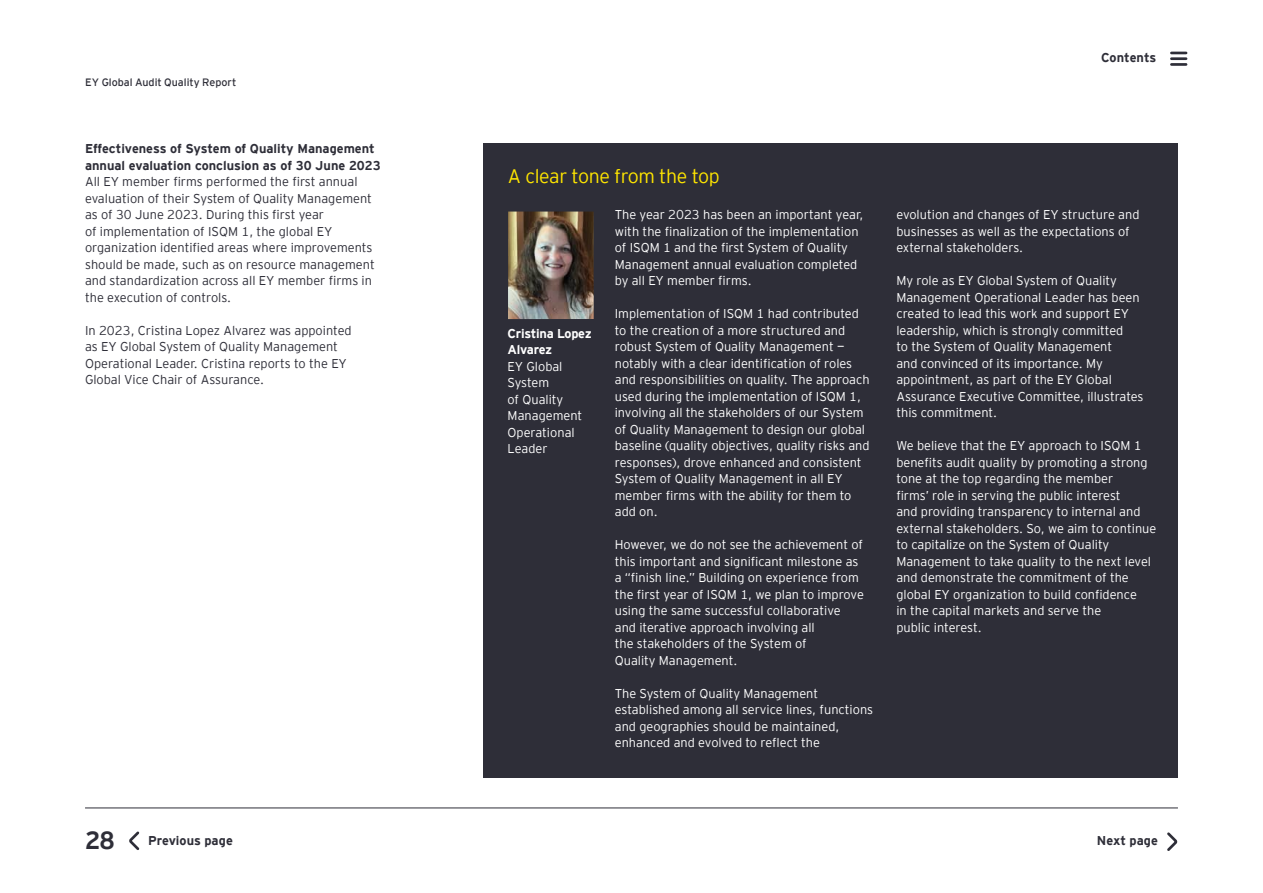
<style>
.page{position:relative;width:1263px;height:893px;background:#fff}
.page>*{position:absolute;margin:0;border:0;box-sizing:border-box;transform-origin:0 0}
.t1{font:700 24.75px "EY Interstate";color:#2e2e38}
.Title_Yellow{font:300 19.5px "EY Interstate";letter-spacing:-.02em;color:#ffe600}
.Body_Copy_-_White{font:300 12.75px/16.5px "EY Interstate";color:#fff}
.Body_copy{font:300 12.75px/16.5px "EY Interstate";color:#2e2e38}
.Body_copy-2{font:700 12.75px/16.5px "EY Interstate";color:#2e2e38}
.Interviewee_Title{font:300 12.75px/16.5px "EY Interstate";color:#fff}
.Base_body_copy{font:700 12.75px "EY Interstate";color:#2e2e38}
.Interview_Name{font:700 12.75px/16.5px "EY Interstate";letter-spacing:-.02em;color:#fff}
.t2{font:300 10.65px "EY Interstate";color:#2e2e38}
</style>
<div class="page">
<div style="left:483px;top:143px;width:695px;height:635px;background:#2e2e38"></div>
<img style="left:508px;top:212px;width:86px;height:107px">
<hr style="left:85px;top:807px;width:1093px;height:1px;background:#2e2e38">
<svg style="left:129px;top:831px;width:11px;height:19px"></svg>
<svg style="left:1167px;top:832px;width:11px;height:19px"></svg>
<svg style="left:1171px;top:52px;width:15px;height:2px"></svg>
<hr style="left:1171px;top:57px;width:15px;height:3px;background:#2e2e38">
<hr style="left:1171px;top:63px;width:15px;height:3px;background:#2e2e38">
<p class="t2" style="left:85px;top:75px;width:153px">EY Global Audit Quality Report</p>
<p class="Body_copy-2" style="left:85px;top:139px;width:297px">Effectiveness of System of Quality Management annual evaluation conclusion as of 30 June 2023</p>
<p class="Body_copy" style="left:85px;top:172px;width:291px">All EY member firms performed the first annual evaluation of their System of Quality Management as of 30 June 2023. During this first year<br>of implementation of ISQM 1, the global EY organization identified areas where improvements should be made, such as on resource management and standardization across all EY member firms in the execution of controls.</p>
<p class="Body_copy" style="left:85px;top:321px;width:268px">In 2023, Cristina Lopez Alvarez was appointed as EY Global System of Quality Management Operational Leader. Cristina reports to the EY Global Vice Chair of Assurance.</p>
<p class="Base_body_copy" style="left:1101px;top:49px;width:57px">Contents</p>
<p class="Title_Yellow" style="left:508px;top:162px;width:213px">A clear tone from the top</p>
<p class="Interview_Name" style="left:508px;top:324px;width:86px">Cristina Lopez<br>Alvarez</p>
<p class="Interviewee_Title" style="left:508px;top:357px;width:76px">EY Global<br>System<br>of Quality<br>Management<br>Operational<br>Leader</p>
<p class="Body_Copy_-_White" style="left:615px;top:205px;width:250px">The year 2023 has been an important year, with the finalization of the implementation of ISQM 1 and the first System of Quality Management annual evaluation completed by all EY member firms.</p>
<p class="Body_Copy_-_White" style="left:615px;top:304px;width:256px">Implementation of ISQM 1 had contributed to the creation of a more structured and robust System of Quality Management — notably with a clear identification of roles and responsibilities on quality. The approach used during the implementation of ISQM 1, involving all the stakeholders of our System of Quality Management to design our global baseline (quality objectives, quality risks and responses), drove enhanced and consistent System of Quality Management in all EY member firms with the ability for them to add on.</p>
<p class="Body_Copy_-_White" style="left:615px;top:535px;width:251px">However, we do not see the achievement of this important and significant milestone as a “finish line.” Building on experience from the first year of ISQM 1, we plan to improve using the same successful collaborative and iterative approach involving all<br>the stakeholders of the System of<br>Quality Management.</p>
<p class="Body_Copy_-_White" style="left:615px;top:684px;width:260px">The System of Quality Management established among all service lines, functions and geographies should be maintained, enhanced and evolved to reflect the</p>
<p class="Body_Copy_-_White" style="left:896px;top:205px;width:245px">evolution and changes of EY structure and businesses as well as the expectations of external stakeholders.</p>
<p class="Body_Copy_-_White" style="left:896px;top:271px;width:249px">My role as EY Global System of Quality Management Operational Leader has been created to lead this work and support EY leadership, which is strongly committed<br>to the System of Quality Management<br>and convinced of its importance. My appointment, as part of the EY Global Assurance Executive Committee, illustrates this commitment.</p>
<p class="Body_Copy_-_White" style="left:896px;top:436px;width:261px">We believe that the EY approach to ISQM 1 benefits audit quality by promoting a strong tone at the top regarding the member<br>firms’ role in serving the public interest<br>and providing transparency to internal and external stakeholders. So, we aim to continue to capitalize on the System of Quality Management to take quality to the next level and demonstrate the commitment of the global EY organization to build confidence<br>in the capital markets and serve the<br>public interest.</p>
<p class="t1" style="left:85px;top:822px;width:31px">28</p>
<p class="Base_body_copy" style="left:148px;top:832px;width:86px">Previous page</p>
<p class="Base_body_copy" style="left:1097px;top:832px;width:63px">Next page</p>
</div>
